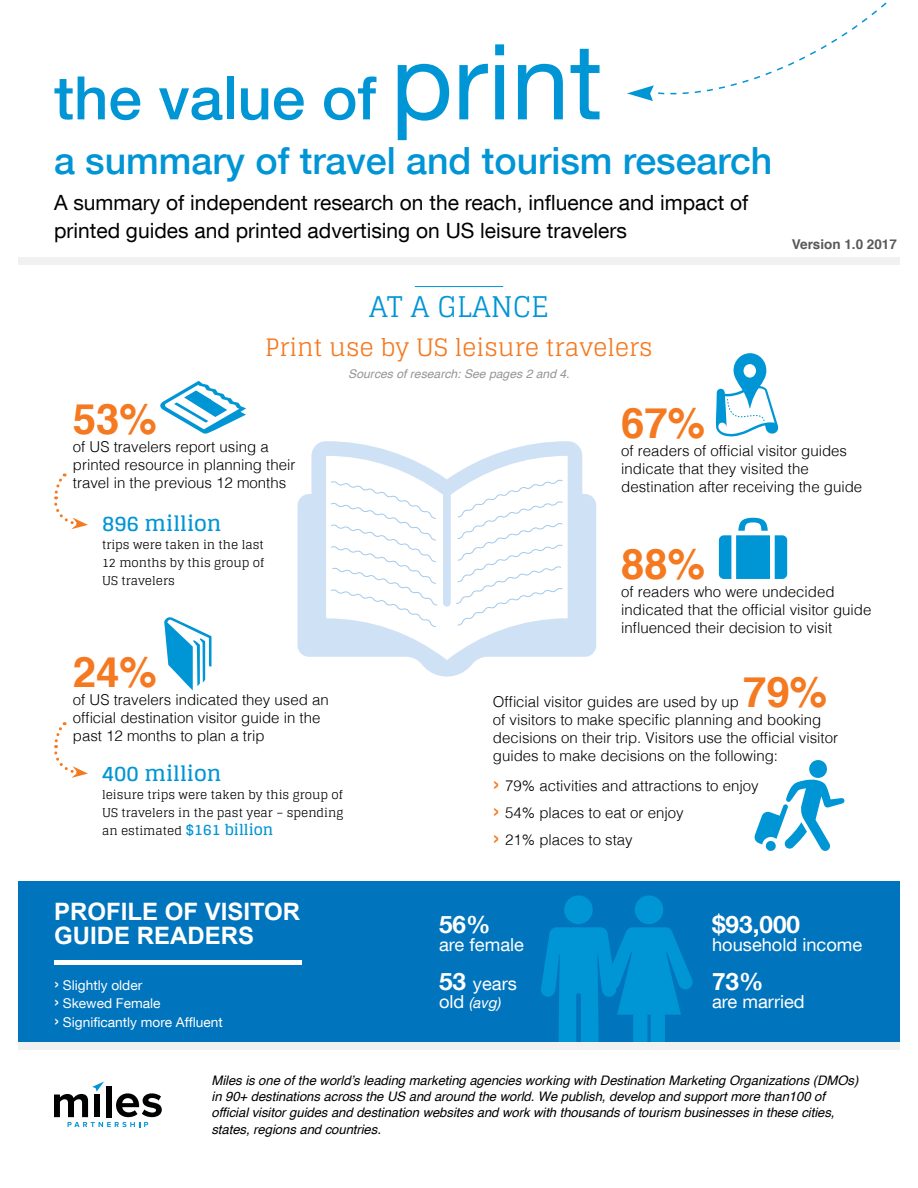
<style>
.page{position:relative;width:918px;height:1188px;background:#fff}
.page>*{position:absolute;margin:0;border:0;box-sizing:border-box;transform-origin:0 0}
.t1{font:500 60px "Helvetica Neue LT Com";color:#0095d5}
.t2{font:700 42px "Helvetica";color:#f47920}
.t3{font:500 37.5px "Helvetica Neue LT Com";color:#0095d5}
.t4{font:28.5px "Glegoo";letter-spacing:.01em;color:#0095d5}
.t5{font:700 24px/24px "Arial";color:#fff}
.t6{font:24px "Glegoo";color:#f47920}
.t7{font:700 24px "Helvetica Neue LT Com";color:#fff}
.t8{font:21px/28.5px "Helvetica Neue LT Com";color:#000}
.t9{font:700 21px "Glegoo";color:#0095d5}
.t10{font:18px/38.5px "Helvetica Neue LT Com";color:#fff}
.t11{font:300 15px/18px "Helvetica";color:#000}
.t12{font:italic 15px "Helvetica Neue LT Com";color:#fff}
.t13{font:13.5px/18.3px "Helvetica Neue LT Com";color:#fff}
.t14{font:700 13.5px "Helvetica";color:#58595b}
.t15{font:italic 13.2px/16.5px "Helvetica";letter-spacing:-.005em;color:#000}
.t16{font:12px/18px "Glegoo";color:#000;text-align:justify}
.t17{font:italic 12px "Helvetica";color:#939598}
.s1{font-weight:400;font-size:105px}
.s2{font-weight:700;font-size:15px;color:#0095d5}
.s3{font-size:19.5px}
.s4{font-family:"Helvetica Neue LT Com";font-weight:400;font-size:25.5px;color:#f47920}
.s5{font-weight:700;font-size:24px}
.s6{font-style:normal;font-size:18px}
</style>
<div class="page">
<svg style="left:298px;top:441px;width:298px;height:236px;fill:#cfe1f4"></svg>
<svg style="left:330px;top:481px;width:108px;height:146px"></svg>
<div style="left:18px;top:881px;width:882px;height:162px;background:#0074bc"></div>
<div style="left:635px;top:895px;width:28px;height:29px;background:#0095d5;border-radius:50%"></div>
<div style="left:564px;top:895px;width:29px;height:29px;background:#0095d5;border-radius:50%"></div>
<svg style="left:540px;top:927px;width:154px;height:116px"></svg>
<svg style="left:627px;top:2px;width:260px;height:99px"></svg>
<div style="left:18px;top:257px;width:882px;height:8px;background:#f1f1f2"></div>
<div style="left:18px;top:1043px;width:882px;height:7px;background:#f1f1f2"></div>
<svg style="left:54px;top:1082px;width:108px;height:45px"></svg>
<hr style="left:415px;top:286px;width:88px;height:1px;background:#0095d5">
<svg style="left:54px;top:473px;width:34px;height:56px"></svg>
<svg style="left:54px;top:722px;width:34px;height:56px"></svg>
<hr style="left:54px;top:961px;width:247px;height:4px;background:#fff">
<svg style="left:716px;top:353px;width:62px;height:84px"></svg>
<svg style="left:719px;top:518px;width:68px;height:61px"></svg>
<svg style="left:160px;top:381px;width:86px;height:53px"></svg>
<svg style="left:164px;top:617px;width:48px;height:73px"></svg>
<svg style="left:455px;top:480px;width:109px;height:146px"></svg>
<svg style="left:754px;top:760px;width:91px;height:91px"></svg>
<h1 class="t1" style="left:54px;top:62px;width:550px">the value of <span class="s1">print</span></h1>
<h3 class="t3" style="left:54px;top:138px;width:720px">a summary of travel and tourism research</h3>
<h3 class="t8" style="left:54px;top:188px;width:696px">A summary of independent research on the reach, influence and impact of printed guides and printed advertising on US leisure travelers</h3>
<h3 class="t4" style="left:369px;top:290px;width:181px">AT A GLANCE</h3>
<h3 class="t6" style="left:265px;top:334px;width:389px">Print use by US leisure travelers</h3>
<p class="t17" style="left:348px;top:364px;width:223px">Sources of research: See pages 2 and 4.</p>
<p class="t14" style="left:792px;top:233px;width:107px">Version 1.0 2017</p>
<h2 class="t2" style="left:73px;top:386px;width:86px">53%</h2>
<p class="t11" style="left:73px;top:437px;width:224px">of US travelers report using a printed resource in planning their travel in the previous 12 months</p>
<h3 class="t9" style="left:102px;top:511px;width:121px">896 million</h3>
<p class="t16" style="left:102px;top:536px;width:164px">trips were taken in the last 12 months by this group of US travelers</p>
<h2 class="t2" style="left:73px;top:639px;width:86px">24%</h2>
<p class="t11" style="left:73px;top:690px;width:257px">of US travelers indicated they used an official destination visitor guide in the past 12 months to plan a trip</p>
<h3 class="t9" style="left:102px;top:761px;width:121px">400 million</h3>
<p class="t16" style="left:102px;top:786px;width:243px">leisure trips were taken by this group of US travelers in the past year – spending an estimated <span class="s2">$161 billion</span></p>
<h3 class="t5" style="left:54px;top:901px;width:248px">PROFILE OF VISITOR<br>GUIDE READERS</h3>
<p class="t13" style="left:54px;top:976px;width:170px"><span class="s3">›</span> Slightly older<br><span class="s3">›</span> Skewed Female<br><span class="s3">›</span> Significantly more Affluent</p>
<h2 class="t2" style="left:621px;top:389px;width:86px">67%</h2>
<p class="t11" style="left:621px;top:440px;width:242px">of readers of official visitor guides indicate that they visited the destination after receiving the guide</p>
<h2 class="t2" style="left:621px;top:531px;width:86px">88%</h2>
<p class="t11" style="left:621px;top:582px;width:252px">of readers who were undecided indicated that the official visitor guide influenced their decision to visit</p>
<h2 class="t2" style="left:743px;top:658px;width:86px">79%</h2>
<p class="t11" style="left:493px;top:728px;width:347px">decisions on their trip. Visitors use the official visitor guides to make decisions on the following:</p>
<p class="t11" style="left:493px;top:771px;width:267px;line-height:27px"><span class="s4">›</span> 79% activities and attractions to enjoy <span class="s4">›</span> 54% places to eat or enjoy<br><span class="s4">›</span> 21% places to stay</p>
<p class="t11" style="left:493px;top:692px;width:247px">Official visitor guides are used by up</p>
<p class="t11" style="left:493px;top:710px;width:330px">of visitors to make specific planning and booking</p>
<h3 class="t7" style="left:439px;top:910px;width:53px">56%</h3>
<p class="t10" style="left:439px;top:925px;width:86px">are female<br><span class="s5">53</span> years</p>
<p class="t12" style="left:439px;top:993px;width:64px"><span class="s6">old</span> (avg)</p>
<h3 class="t7" style="left:712px;top:910px;width:90px">$93,000</h3>
<p class="t10" style="left:712px;top:925px;width:152px">household income</p>
<h3 class="t7" style="left:712px;top:966px;width:53px">73%</h3>
<p class="t10" style="left:712px;top:982px;width:94px">are married</p>
<p class="t15" style="left:212px;top:1072px;width:648px">Miles is one of the world’s leading marketing agencies working with Destination Marketing Organizations (DMOs) in 90+ destinations across the US and around the world. We publish, develop and support more than100 of official visitor guides and destination websites and work with thousands of tourism businesses in these cities, states, regions and countries.</p>
</div>
